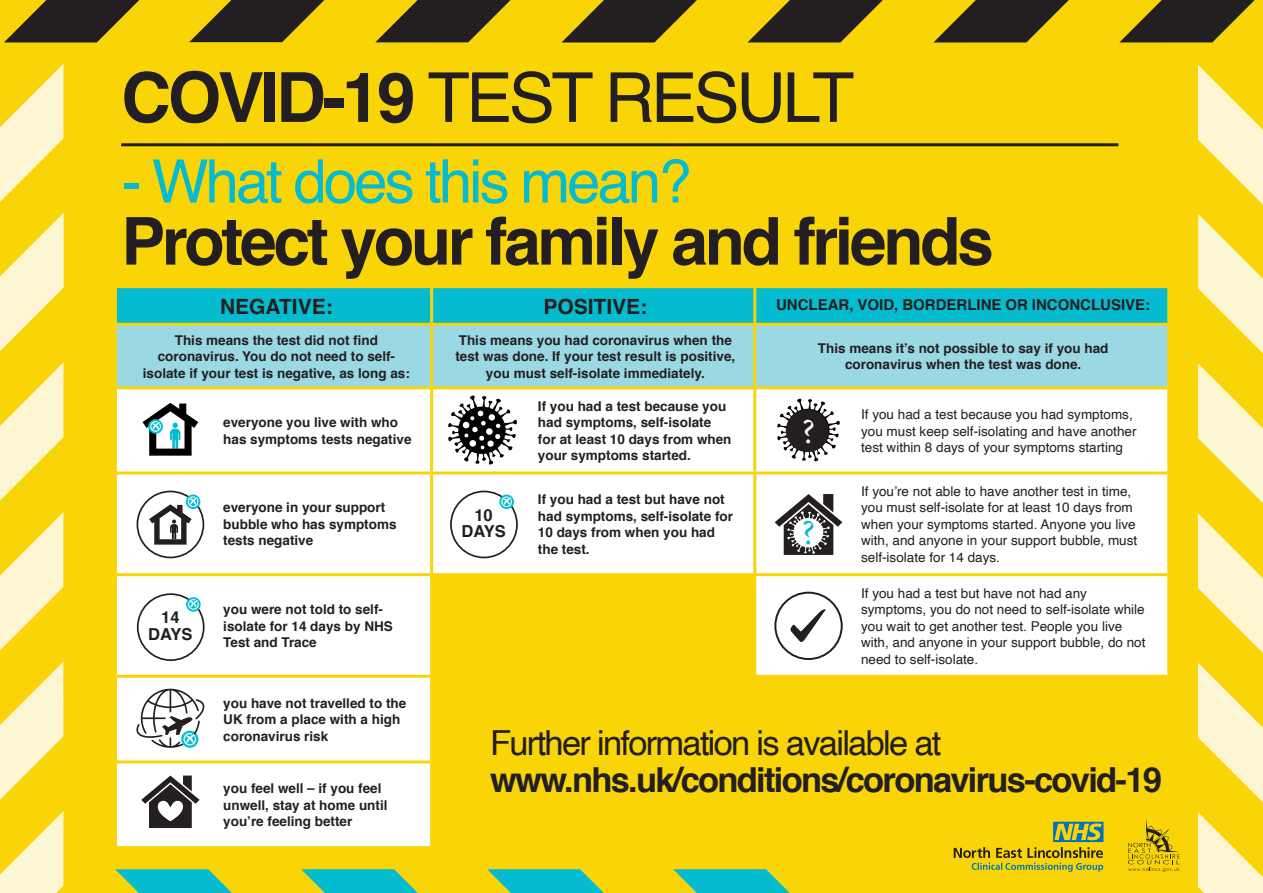
<style>
.page{position:relative;width:1263px;height:893px;background:#f9d508}
.page>*{position:absolute;margin:0;border:0;box-sizing:border-box;transform-origin:0 0}
.t1{font:69px "Helvetica";letter-spacing:-.05em;color:#231f20}
.t2{font:700 66px "Helvetica";letter-spacing:-.05em;color:#231f20}
.t3{font:60px "Helvetica";letter-spacing:-.05em;color:#05bbcf}
.t4{font:35.1px "Minion Pro";color:#fff}
.t5{font:35.1px "Minion Pro";color:#05bbcf}
.t6{font:700 34.5px/37.5px "Helvetica";letter-spacing:-.05em;color:#231f20}
.t7{font:700 21px "Helvetica";color:#231f20}
.t8{font:700 16.5px "Helvetica";color:#231f20}
.t9{font:700 15px "Helvetica";color:#231f20}
.t10{font:700 13.5px/16.5px "Helvetica";color:#231f20}
.t11{font:13.5px/16.5px "Helvetica";color:#231f20}
.s1{font-weight:700}
.s2{font-weight:400}
</style>
<div class="page">
<svg style="left:1120px;top:0;width:135px;height:42px"></svg>
<svg style="left:561px;top:0;width:136px;height:43px"></svg>
<svg style="left:747px;top:0;width:136px;height:43px"></svg>
<svg style="left:934px;top:0;width:135px;height:42px"></svg>
<svg style="left:375px;top:0;width:136px;height:42px"></svg>
<svg style="left:189px;top:0;width:135px;height:42px"></svg>
<svg style="left:4px;top:0;width:135px;height:43px"></svg>
<svg style="left:1198px;top:513px;width:65px;height:140px"></svg>
<svg style="left:1198px;top:663px;width:65px;height:139px"></svg>
<svg style="left:1198px;top:812px;width:65px;height:81px"></svg>
<svg style="left:1198px;top:363px;width:65px;height:140px"></svg>
<svg style="left:1198px;top:214px;width:65px;height:139px"></svg>
<svg style="left:1198px;top:65px;width:65px;height:140px"></svg>
<svg style="left:673px;top:869px;width:117px;height:24px"></svg>
<svg style="left:115px;top:869px;width:117px;height:24px"></svg>
<svg style="left:301px;top:869px;width:117px;height:24px"></svg>
<svg style="left:487px;top:869px;width:117px;height:24px"></svg>
<svg style="left:0;top:512px;width:63px;height:138px"></svg>
<svg style="left:0;top:662px;width:63px;height:138px"></svg>
<svg style="left:0;top:811px;width:63px;height:82px"></svg>
<svg style="left:0;top:363px;width:63px;height:138px"></svg>
<svg style="left:0;top:213px;width:64px;height:138px"></svg>
<svg style="left:0;top:64px;width:63px;height:138px"></svg>
<div style="left:117px;top:288px;width:1050px;height:35px;background:#05bbcf"></div>
<div style="left:117px;top:326px;width:1050px;height:60px;background:#9ad8e4"></div>
<div style="left:117px;top:389px;width:1050px;height:457px;background:#fff"></div>
<svg style="left:433px;top:576px;width:734px;height:270px"></svg>
<hr style="left:430px;top:288px;width:3px;height:35px;background:#f9d508">
<hr style="left:753px;top:288px;width:3px;height:35px;background:#f9d508">
<hr style="left:430px;top:326px;width:3px;height:60px;background:#f9d508">
<hr style="left:753px;top:326px;width:3px;height:60px;background:#f9d508">
<hr style="left:430px;top:389px;width:3px;height:82px;background:#f9d508">
<hr style="left:753px;top:389px;width:3px;height:82px;background:#f9d508">
<hr style="left:117px;top:471px;width:315px;height:3px;background:#f9d508">
<hr style="left:432px;top:471px;width:323px;height:3px;background:#f9d508">
<hr style="left:430px;top:474px;width:3px;height:99px;background:#f9d508">
<hr style="left:755px;top:471px;width:412px;height:3px;background:#f9d508">
<hr style="left:753px;top:474px;width:3px;height:99px;background:#f9d508">
<hr style="left:117px;top:573px;width:315px;height:3px;background:#f9d508">
<hr style="left:432px;top:573px;width:323px;height:3px;background:#f9d508">
<hr style="left:430px;top:576px;width:3px;height:99px;background:#f9d508">
<hr style="left:755px;top:573px;width:412px;height:3px;background:#f9d508">
<hr style="left:753px;top:576px;width:3px;height:99px;background:#f9d508">
<hr style="left:117px;top:675px;width:315px;height:3px;background:#f9d508">
<hr style="left:432px;top:675px;width:323px;height:3px;background:#f9d508">
<hr style="left:430px;top:678px;width:3px;height:82px;background:#f9d508">
<hr style="left:755px;top:675px;width:412px;height:3px;background:#f9d508">
<hr style="left:753px;top:678px;width:3px;height:82px;background:#f9d508">
<hr style="left:117px;top:760px;width:315px;height:3px;background:#f9d508">
<hr style="left:432px;top:760px;width:323px;height:3px;background:#f9d508">
<hr style="left:430px;top:763px;width:3px;height:83px;background:#f9d508">
<hr style="left:755px;top:760px;width:412px;height:3px;background:#f9d508">
<hr style="left:753px;top:763px;width:3px;height:83px;background:#f9d508">
<svg style="left:1128px;top:818px;width:52px;height:54px"></svg>
<svg style="left:954px;top:822px;width:149px;height:50px"></svg>
<hr style="left:121px;top:143px;width:997px;height:3px;background:#231f20">
<svg style="left:143px;top:403px;width:55px;height:53px;background:#899b9e"></svg>
<div style="left:138px;top:594px;width:66px;height:66px;background:#fff;border-radius:50%"></div>
<div style="left:137px;top:593px;width:68px;height:68px;border:2px solid #231f20;border-radius:50%"></div>
<svg style="left:186px;top:597px;width:15px;height:15px"></svg>
<svg style="left:188px;top:599px;width:11px;height:11px"></svg>
<div style="left:451px;top:491px;width:66px;height:66px;background:#fff;border-radius:50%"></div>
<div style="left:450px;top:491px;width:68px;height:67px;border:2px solid #231f20;border-radius:50%"></div>
<svg style="left:499px;top:494px;width:15px;height:15px"></svg>
<svg style="left:501px;top:496px;width:11px;height:11px"></svg>
<svg style="left:136px;top:689px;width:69px;height:59px;background:#c5cbcd"></svg>
<div style="left:137px;top:491px;width:66px;height:66px;background:#fff;border-radius:50%"></div>
<div style="left:137px;top:491px;width:67px;height:67px;border:2px solid #231f20;border-radius:50%"></div>
<svg style="left:186px;top:494px;width:14px;height:15px"></svg>
<svg style="left:149px;top:496px;width:49px;height:49px"></svg>
<svg style="left:141px;top:775px;width:59px;height:53px;background:#8c8a8b"></svg>
<svg style="left:448px;top:395px;width:69px;height:70px;background:#969697"></svg>
<svg style="left:777px;top:398px;width:63px;height:64px;background:#cfcfcf"></svg>
<div style="left:786px;top:409px;width:42px;height:43px;background:#231f20;border-radius:50%"></div>
<svg style="left:775px;top:494px;width:67px;height:61px;background:#8c8a8a"></svg>
<div style="left:794px;top:518px;width:29px;height:29px;background:#fff;border-radius:50%"></div>
<div style="left:774px;top:592px;width:69px;height:68px;border:2px solid #231f20;border-radius:50%"></div>
<svg style="left:790px;top:608px;width:38px;height:34px"></svg>
<p class="t1" style="left:121px;top:44px;width:735px"><span class="s1">COVID-19</span> TEST RESULT</p>
<p class="t3" style="left:121px;top:135px;width:572px">- What does this mean?</p>
<p class="t2" style="left:121px;top:188px;width:874px">Protect your family and friends</p>
<p class="t7" style="left:220px;top:290px;width:114px">NEGATIVE:</p>
<p class="t7" style="left:543px;top:290px;width:105px">POSITIVE:</p>
<p class="t9" style="left:776px;top:292px;width:376px">UNCLEAR, VOID, BORDERLINE OR INCONCLUSIVE:</p>
<p class="t10" style="left:143px;top:332px;width:269px;text-align:center">This means the test did not find coronavirus. You do not need to self&shy;isolate if your test is negative, as long as:</p>
<p class="t10" style="left:455px;top:332px;width:281px;text-align:center">This means you had coronavirus when the test was done. If your test result is positive, you must self-isolate immediately.</p>
<p class="t10" style="left:818px;top:340px;width:292px;text-align:center">This means it’s not possible to say if you had coronavirus when the test was done.</p>
<p class="t10" style="left:223px;top:414px;width:190px">everyone you live with who has symptoms tests negative</p>
<p class="t10" style="left:538px;top:398px;width:195px">If you had a test because you had symptoms, self-isolate for at least 10 days from when your symptoms started.</p>
<p class="t11" style="left:861px;top:406px;width:277px">If you had a test because you had symptoms, you must keep self-isolating and have another test within 8 days of your symptoms starting</p>
<p class="t4" style="left:802px;top:408px;width:15px">?</p>
<p class="t8" style="left:161px;top:604px;width:20px">14</p>
<p class="t8" style="left:148px;top:621px;width:46px">DAYS</p>
<p class="t10" style="left:223px;top:500px;width:175px">everyone in your support bubble who has symptoms tests negative</p>
<p class="t10" style="left:538px;top:491px;width:197px">If you had a test but have not had symptoms, self-isolate for<br>10 days from when you had the test.</p>
<p class="t11" style="left:861px;top:483px;width:278px">If you’re not able to have another test in time, you must self-isolate for at least 10 days from when your symptoms started. Anyone you live with, and anyone in your support bubble, must self-isolate for 14 days.</p>
<p class="t10" style="left:223px;top:601px;width:171px">you were not told to self&shy;isolate for 14 days by NHS<br>Test and Trace</p>
<p class="t8" style="left:474px;top:501px;width:20px">10</p>
<p class="t8" style="left:461px;top:518px;width:46px">DAYS</p>
<p class="t5" style="left:802px;top:509px;width:15px">?</p>
<p class="t11" style="left:861px;top:585px;width:286px">If you had a test but have not had any symptoms, you do not need to self-isolate while you wait to get another test. People you live with, and anyone in your support bubble, do not need to self-isolate.</p>
<p class="t10" style="left:223px;top:695px;width:185px">you have not travelled to the<br>UK from a place with a high coronavirus risk</p>
<p class="t10" style="left:223px;top:780px;width:166px">you feel well – if you feel unwell, stay at home until you’re feeling better</p>
<p class="t6" style="left:490px;top:724px;width:673px"><span class="s2">Further information is available at </span>www.nhs.uk/conditions/coronavirus-covid-19</p>
</div>
